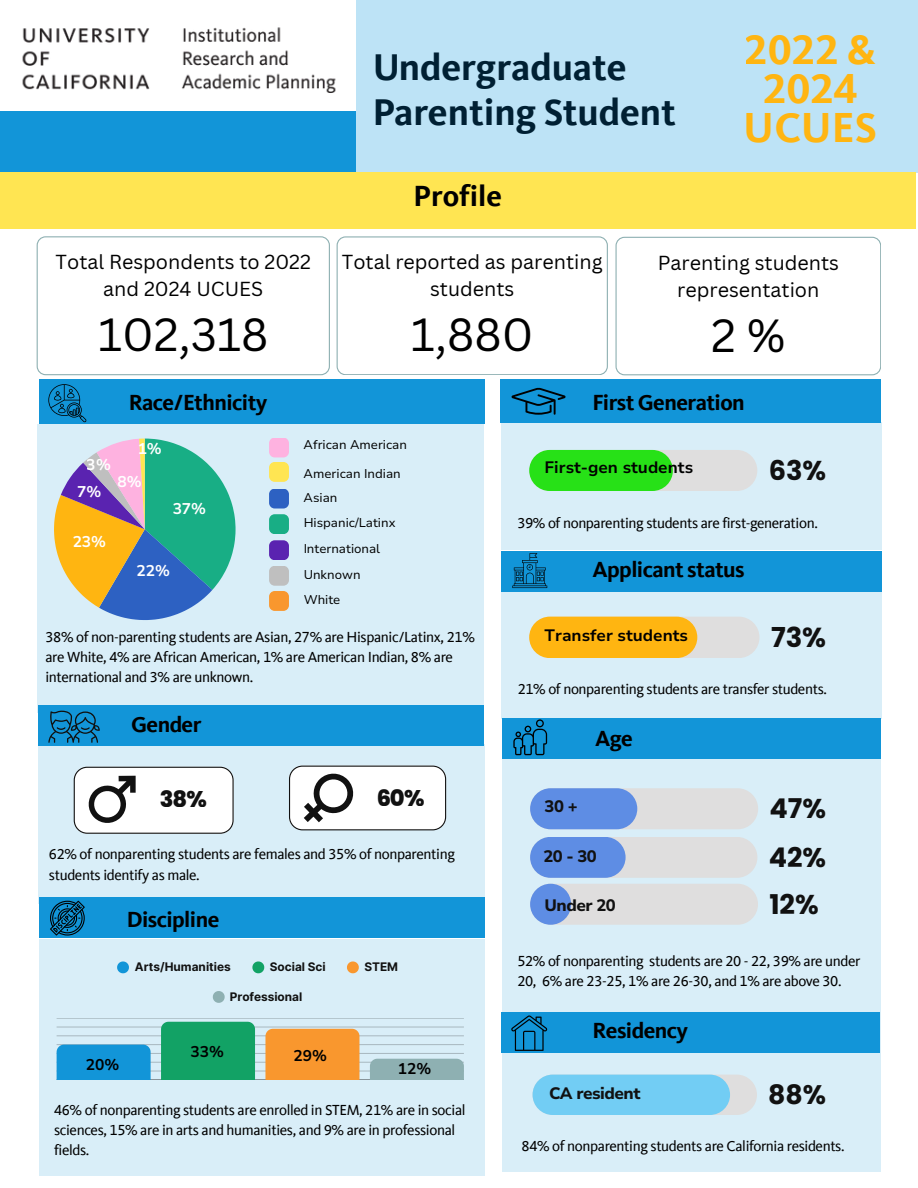
<style>
.page{position:relative;width:918px;height:1188px;background:#fff}
.page>*{position:absolute;margin:0;border:0;box-sizing:border-box;transform-origin:0 0}
.t1{font:45.3px "Canva Sans";color:#000}
.t2{font:700 43.2px/38.5px "Kievit Offc Pro";color:#ffb511;text-align:center}
.t3{font:700 38.25px/45.2px "Kievit Offc Pro";color:#002033}
.t4{font:700 30px "Kievit Offc Pro";letter-spacing:-.005em;color:#000}
.t5{font:700 27.45px "Poppins";color:#111}
.t6{font:700 27.15px/47.7px "Poppins";color:#111;text-align:justify}
.t7{font:700 26.7px "Poppins";color:#111}
.t8{font:800 22.65px "Poppins";color:#111}
.t9{font:700 22.5px "Kievit Offc Pro";letter-spacing:-.025em;color:#000}
.t10{font:19.8px/27px "Canva Sans";color:#000;text-align:center}
.t11{font:700 16.5px "Nunito Sans 10 pt";color:#000}
.t12{font:800 16.5px "Nunito Sans 10 pt";letter-spacing:-.03em;color:#111}
.t13{font:700 15.45px "Nunito Sans 10 pt";color:#fff}
.t14{font:700 15.45px "Nunito Sans 10 pt";color:#000}
.t15{font:15px/20.2px "Kievit Offc Pro";letter-spacing:-.025em;color:#000}
.t16{font:12.75px/25.5px "Nunito Sans 10 pt";color:#000}
.t17{font:700 11.85px "Inter";color:#111}
</style>
<div class="page">
<div style="left:0;top:111px;width:540px;height:62px;background:#1295d8"></div>
<div style="left:356px;top:0;width:562px;height:173px;background:#bde3f6"></div>
<img style="left:22px;top:27px;width:314px;height:66px">
<div style="left:502px;top:759px;width:379px;height:413px;background:#d9eef8"></div>
<div style="left:501px;top:551px;width:380px;height:40px;background:#1295d8"></div>
<div style="left:501px;top:423px;width:380px;height:127px;background:#d9eef8"></div>
<div style="left:501px;top:379px;width:380px;height:44px;background:#1295d8"></div>
<div style="left:37px;top:424px;width:446px;height:288px;background:#d9eef8"></div>
<div style="left:39px;top:380px;width:445px;height:44px;background:#1295d8"></div>
<div style="left:38px;top:744px;width:446px;height:160px;background:#d9eef8"></div>
<div style="left:38px;top:705px;width:446px;height:40px;background:#1295d8"></div>
<div style="left:0;top:172px;width:916px;height:56px;background:#ffe552"></div>
<svg style="left:37px;top:236px;width:293px;height:139px"></svg>
<svg style="left:337px;top:236px;width:271px;height:139px"></svg>
<svg style="left:615px;top:237px;width:266px;height:138px"></svg>
<svg style="left:48px;top:384px;width:39px;height:38px"></svg>
<svg style="left:48px;top:710px;width:52px;height:33px"></svg>
<svg style="left:512px;top:388px;width:54px;height:27px"></svg>
<svg style="left:512px;top:553px;width:35px;height:35px"></svg>
<svg style="left:54px;top:439px;width:182px;height:181px"></svg>
<div style="left:269px;top:514px;width:20px;height:20px;background:#18ae85"></div>
<div style="left:269px;top:489px;width:20px;height:20px;background:#2d61c2"></div>
<div style="left:269px;top:591px;width:20px;height:20px;background:#f9972e"></div>
<div style="left:269px;top:540px;width:20px;height:20px;background:#5a23b0"></div>
<div style="left:269px;top:566px;width:20px;height:20px;background:#bfbfbf"></div>
<div style="left:39px;top:898px;width:446px;height:40px;background:#1295d8"></div>
<div style="left:529px;top:450px;width:228px;height:41px;background:#dfdede"></div>
<div style="left:529px;top:450px;width:144px;height:41px;background:#27e117"></div>
<div style="left:501px;top:591px;width:380px;height:128px;background:#d9eef8"></div>
<div style="left:529px;top:617px;width:230px;height:41px;background:#dfdede"></div>
<div style="left:529px;top:617px;width:168px;height:41px;background:#ffb511"></div>
<div style="left:502px;top:719px;width:379px;height:40px;background:#1295d8"></div>
<svg style="left:74px;top:767px;width:159px;height:67px;background:#e4e4e4"></svg>
<svg style="left:289px;top:766px;width:157px;height:64px;background:#e2e3e3"></svg>
<svg style="left:513px;top:719px;width:34px;height:36px"></svg>
<div style="left:530px;top:788px;width:228px;height:41px;background:#dfdede"></div>
<div style="left:530px;top:788px;width:107px;height:41px;background:#5e8de4"></div>
<div style="left:530px;top:837px;width:227px;height:41px;background:#dfdede"></div>
<div style="left:530px;top:837px;width:96px;height:41px;background:#5e8de4"></div>
<div style="left:530px;top:884px;width:228px;height:41px;background:#dfdede"></div>
<svg style="left:530px;top:884px;width:41px;height:41px;background:#79a0e5"></svg>
<svg style="left:50px;top:901px;width:35px;height:35px"></svg>
<div style="left:39px;top:939px;width:445px;height:236px;background:#d9eef8"></div>
<svg style="left:117px;top:961px;width:12px;height:12px"></svg>
<svg style="left:252px;top:961px;width:12px;height:12px"></svg>
<svg style="left:347px;top:961px;width:12px;height:12px"></svg>
<svg style="left:213px;top:991px;width:12px;height:12px"></svg>
<hr style="left:57px;top:1071px;width:407px;height:1px;background:#bfd1da">
<hr style="left:57px;top:1062px;width:407px;height:1px;background:#b4c6ce">
<hr style="left:57px;top:1053px;width:407px;height:1px;background:#aabac2">
<hr style="left:57px;top:1044px;width:407px;height:1px;background:#111;opacity:.25">
<hr style="left:57px;top:1036px;width:407px;height:1px;background:#c9dce5">
<hr style="left:57px;top:1027px;width:407px;height:1px;background:#bfd1da">
<hr style="left:57px;top:1018px;width:407px;height:1px;background:#b4c6ce">
<div style="left:57px;top:1045px;width:94px;height:35px;background:#1295d8"></div>
<div style="left:161px;top:1022px;width:94px;height:58px;background:#12a265"></div>
<div style="left:265px;top:1029px;width:94px;height:51px;background:#f9972e"></div>
<div style="left:370px;top:1059px;width:94px;height:21px;background:#8eb0b2"></div>
<div style="left:501px;top:1013px;width:379px;height:40px;background:#1295d8"></div>
<svg style="left:511px;top:1015px;width:36px;height:36px"></svg>
<div style="left:533px;top:1075px;width:224px;height:40px;background:#dfdede"></div>
<div style="left:533px;top:1075px;width:197px;height:40px;background:#72cdf4"></div>
<div style="left:269px;top:462px;width:20px;height:20px;background:#ffe552"></div>
<div style="left:269px;top:438px;width:20px;height:19px;background:#feb2e0"></div>
<p class="t10" style="left:56px;top:248px;width:257px">Total Respondents to 2022 and 2024 UCUES</p>
<p class="t1" style="left:98px;top:303px;width:172px">102,318</p>
<h3 class="t3" style="left:372px;top:48px;width:305px">Undergraduate<br>Parenting Student</h3>
<h1 class="t4" style="left:414px;top:184px;width:90px">Profile</h1>
<h2 class="t2" style="left:744px;top:34px;width:135px">2022 &amp;<br>2024<br>UCUES</h2>
<h6 class="t10" style="left:342px;top:248px;width:262px">Total reported as parenting students</h6>
<h6 class="t1" style="left:411px;top:303px;width:124px">1,880</h6>
<h6 class="t10" style="left:658px;top:248px;width:183px">Parenting students representation</h6>
<p class="t1" style="left:711px;top:303px;width:76px">2%</p>
<p class="t9" style="left:129px;top:393px;width:140px">Race/Ethnicity</p>
<p class="t9" style="left:593px;top:392px;width:154px">First Generation</p>
<p class="t13" style="left:87px;top:455px;width:26px">3%</p>
<p class="t13" style="left:77px;top:482px;width:26px">7%</p>
<p class="t13" style="left:137px;top:439px;width:26px">1%</p>
<p class="t13" style="left:118px;top:471px;width:26px">8%</p>
<p class="t13" style="left:173px;top:499px;width:35px">37%</p>
<p class="t13" style="left:72px;top:531px;width:35px">23%</p>
<p class="t13" style="left:136px;top:560px;width:35px">22%</p>
<p class="t16" style="left:304px;top:432px;width:105px">African American</p>
<p class="t16" style="left:304px;top:461px;width:99px">American Indian</p>
<p class="t16" style="left:304px;top:485px;width:35px">Asian</p>
<p class="t16" style="left:304px;top:510px;width:93px">Hispanic/Latinx</p>
<p class="t16" style="left:303px;top:536px;width:78px">International<br>Unknown</p>
<p class="t16" style="left:304px;top:587px;width:38px">White</p>
<p class="t15" style="left:45px;top:628px;width:431px">38% of non-parenting students are Asian, 27% are Hispanic/Latinx, 21% are White, 4% are African American, 1% are American Indian, 8% are international and 3% are unknown.</p>
<p class="t9" style="left:131px;top:714px;width:72px">Gender</p>
<h3 class="t8" style="left:159px;top:783px;width:49px">38%</h3>
<h3 class="t8" style="left:376px;top:782px;width:50px">60%</h3>
<p class="t15" style="left:49px;top:845px;width:408px">62% of nonparenting students are females and 35% of nonparenting students identify as male.</p>
<p class="t9" style="left:127px;top:909px;width:94px">Discipline</p>
<p class="t17" style="left:135px;top:960px;width:97px">Arts/Humanities</p>
<p class="t17" style="left:270px;top:960px;width:57px">Social Sci</p>
<p class="t17" style="left:364px;top:960px;width:35px">STEM</p>
<p class="t17" style="left:230px;top:989px;width:74px">Professional</p>
<p class="t14" style="left:86px;top:1054px;width:35px">20%</p>
<p class="t14" style="left:191px;top:1041px;width:35px">33%</p>
<p class="t14" style="left:293px;top:1045px;width:35px">29%</p>
<h5 class="t14" style="left:398px;top:1058px;width:35px">12%</h5>
<p class="t15" style="left:54px;top:1101px;width:413px">46% of nonparenting students are enrolled in STEM, 21% are in social sciences, 15% are in arts and humanities, and 9% are in professional fields.</p>
<h4 class="t11" style="left:545px;top:456px;width:150px">First-gen students</h4>
<h3 class="t6" style="left:769px;top:447px;width:59px">63%</h3>
<p class="t15" style="left:517px;top:514px;width:302px">39% of nonparenting students are first-generation.</p>
<h5 class="t9" style="left:593px;top:560px;width:154px">Applicant status</h5>
<p class="t11" style="left:545px;top:625px;width:145px">Transfer students</p>
<h3 class="t5" style="left:771px;top:618px;width:57px">73%</h3>
<h5 class="t15" style="left:518px;top:680px;width:311px">21% of nonparenting students are transfer students.</h5>
<p class="t9" style="left:595px;top:729px;width:39px">Age</p>
<h5 class="t12" style="left:545px;top:795px;width:35px">30 +</h5>
<p class="t12" style="left:543px;top:846px;width:55px">20 - 30</p>
<p class="t12" style="left:545px;top:894px;width:73px">Under 20</p>
<h3 class="t6" style="left:769px;top:785px;width:59px">47% 42% 12%</h3>
<p class="t15" style="left:517px;top:952px;width:345px">52% of nonparenting students are 20 - 22, 39% are under<br>20, 6% are 23-25, 1% are 26-30, and 1% are above 30.</p>
<p class="t9" style="left:593px;top:1021px;width:97px">Residency</p>
<p class="t12" style="left:549px;top:1083px;width:93px">CA resident</p>
<h3 class="t7" style="left:768px;top:1076px;width:59px">88%</h3>
<p class="t15" style="left:522px;top:1137px;width:325px">84% of nonparenting students are California residents.</p>
</div>
